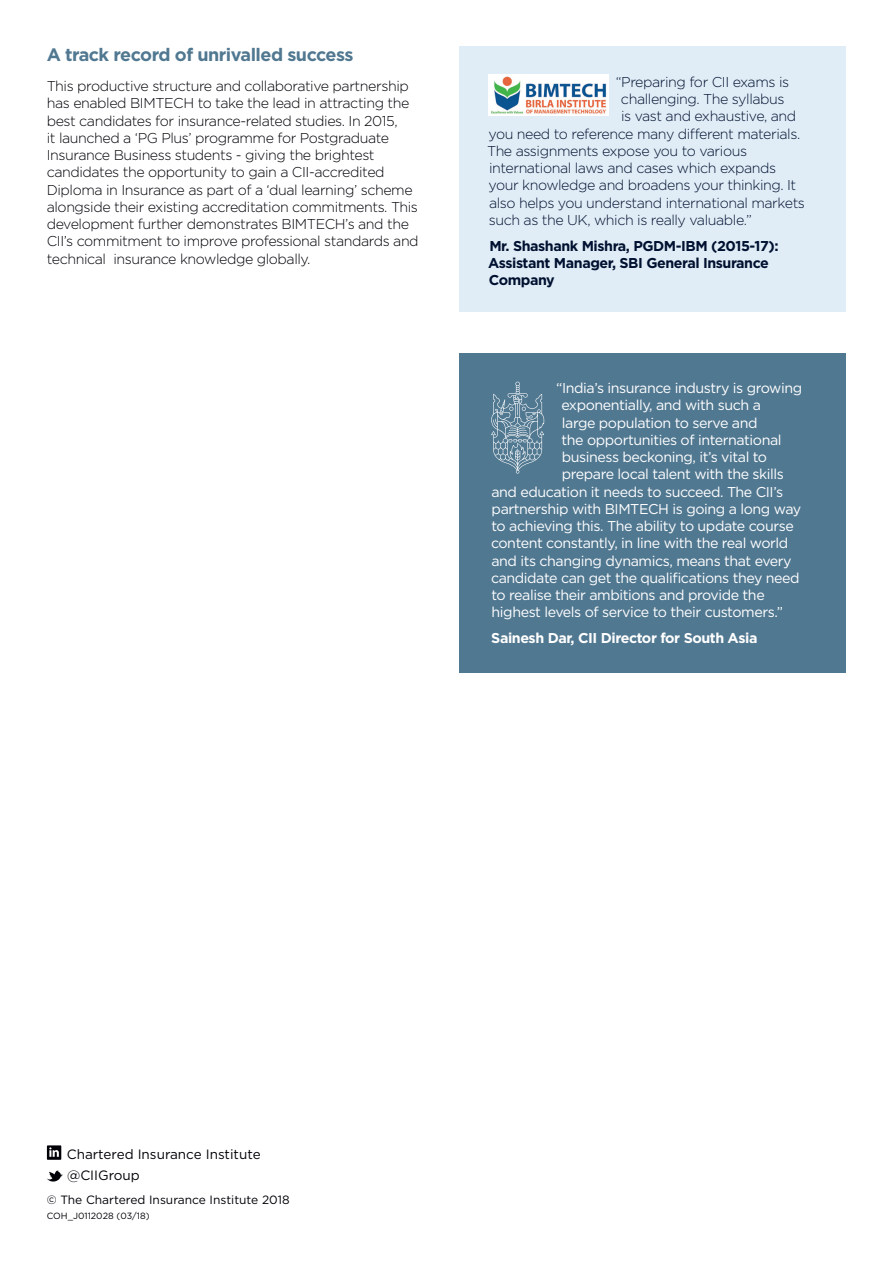
<style>
.page{position:relative;width:893px;height:1263px;background:#fff}
.page>*{position:absolute;margin:0;border:0;box-sizing:border-box;transform-origin:0 0}
.Sub_head_2{font:700 18px "Gotham";letter-spacing:-.03em;color:#517891}
.Body_copy{font:300 14.25px/17.2px "Gotham";letter-spacing:-.03em;color:#000007}
.t1{font:14.25px "Gotham";letter-spacing:-.03em;color:#fff}
.t2{font:300 14.25px "Gotham";letter-spacing:-.03em;color:#001030}
.Quote_sign_off{font:700 14.25px/17.2px "Gotham";letter-spacing:-.03em;color:#001030}
.t3{font:700 14.25px "Gotham";letter-spacing:-.03em;color:#fff}
.Small___text{font:13.5px "Gotham";color:#000007}
.BC_address_lines{font:12px "Gotham";color:#000007}
.t4{font:9px "Gotham";color:#000007}
</style>
<div class="page">
<div style="left:459px;top:353px;width:387px;height:320px;background:#517891"></div>
<svg style="left:491px;top:382px;width:53px;height:91px"></svg>
<svg style="left:47px;top:1170px;width:16px;height:12px"></svg>
<div style="left:47px;top:1145px;width:14px;height:15px;background:#000007"></div>
<svg style="left:49px;top:1147px;width:10px;height:10px"></svg>
<div style="left:459px;top:47px;width:387px;height:265px;background:#e1edf6"></div>
<img style="left:488px;top:74px;width:121px;height:42px">
<p class="Sub_head_2" style="left:47px;top:44px;width:308px">A track record of unrivalled success</p>
<p class="Body_copy" style="left:47px;top:77px;width:373px">This productive structure and collaborative partnership has enabled BIMTECH to take the lead in attracting the best candidates for insurance-related studies. In 2015,<br>it launched a ‘PG Plus’ programme for Postgraduate Insurance Business students - giving the brightest candidates the opportunity to gain a CII-accredited Diploma in Insurance as part of a ‘dual learning’ scheme alongside their existing accreditation commitments. This development further demonstrates BIMTECH’s and the CII’s commitment to improve professional standards and technical insurance knowledge globally.</p>
<p class="t2" style="left:616px;top:73px;width:175px">“Preparing for CII exams is</p>
<p class="t2" style="left:621px;top:90px;width:165px">challenging. The syllabus</p>
<p class="t2" style="left:621px;top:108px;width:177px">is vast and exhaustive, and</p>
<p class="t2" style="left:488px;top:125px;width:313px">you need to reference many different materials.</p>
<p class="t2" style="left:487px;top:142px;width:261px">The assignments expose you to various</p>
<p class="t2" style="left:489px;top:159px;width:289px">international laws and cases which expands</p>
<p class="t2" style="left:488px;top:177px;width:309px">your knowledge and broadens your thinking. It</p>
<p class="t2" style="left:489px;top:194px;width:318px">also helps you understand international markets</p>
<p class="t2" style="left:489px;top:211px;width:265px">such as the UK, which is really valuable.”</p>
<p class="Quote_sign_off" style="left:488px;top:237px;width:292px">Mr. Shashank Mishra, PGDM-IBM (2015-17):<br>Assistant Manager, SBI General Insurance<br>Company</p>
<p class="t1" style="left:556px;top:379px;width:247px">“India’s insurance industry is growing</p>
<p class="t1" style="left:561px;top:397px;width:201px">exponentially, and with such a</p>
<p class="t1" style="left:562px;top:414px;width:197px">large population to serve and</p>
<p class="t1" style="left:562px;top:431px;width:222px">the opportunities of international</p>
<p class="t1" style="left:562px;top:448px;width:207px">business beckoning, it’s vital to</p>
<p class="t1" style="left:562px;top:466px;width:224px">prepare local talent with the skills</p>
<p class="t1" style="left:491px;top:483px;width:293px">and education it needs to succeed. The CII’s</p>
<p class="t1" style="left:492px;top:500px;width:311px">partnership with BIMTECH is going a long way</p>
<p class="t1" style="left:491px;top:517px;width:304px">to achieving this. The ability to update course</p>
<p class="t1" style="left:491px;top:535px;width:299px">content constantly, in line with the real world</p>
<p class="t1" style="left:491px;top:552px;width:302px">and its changing dynamics, means that every</p>
<p class="t1" style="left:491px;top:569px;width:310px">candidate can get the qualifications they need</p>
<p class="t1" style="left:491px;top:586px;width:275px">to realise their ambitions and provide the</p>
<p class="t1" style="left:492px;top:604px;width:293px">highest levels of service to their customers.”</p>
<p class="t3" style="left:491px;top:629px;width:268px">Sainesh Dar, CII Director for South Asia</p>
<p class="Small___text" style="left:67px;top:1146px;width:195px">Chartered Insurance Institute</p>
<p class="Small___text" style="left:67px;top:1167px;width:74px">@CIIGroup</p>
<p class="BC_address_lines" style="left:47px;top:1193px;width:244px">© The Chartered Insurance Institute 2018</p>
<p class="t4" style="left:47px;top:1211px;width:104px">COH_J0112028 (03/18)</p>
</div>
